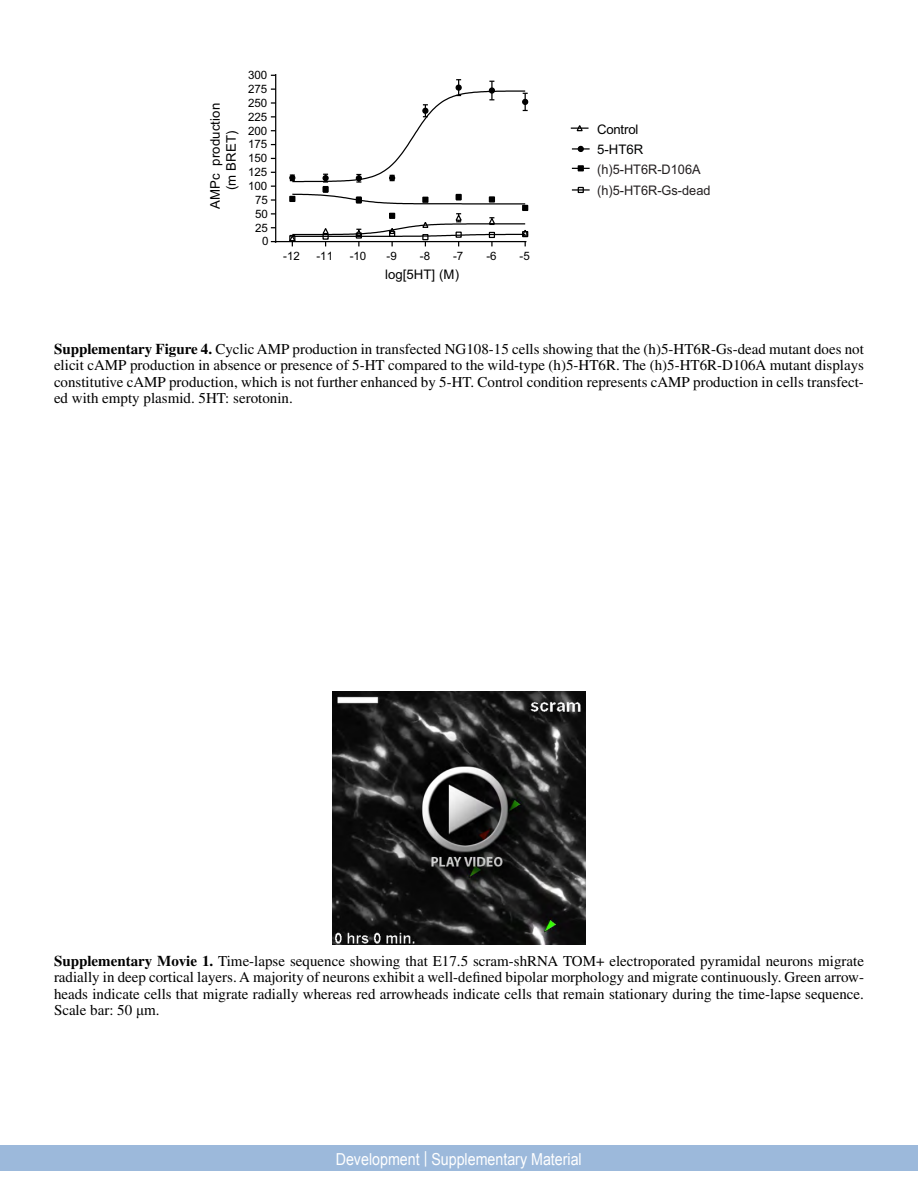
<style>
.page{position:relative;width:918px;height:1188px;background:#fff}
.page>*{position:absolute;margin:0;border:0;box-sizing:border-box;transform-origin:0 0}
.t1{font:16.5px "Arial";color:#fff;scale:.86 1}
.t2{font:15px/16.5px "Times";color:#000;text-align:justify}
.t3{font:13.2px/15.9px "Arial";letter-spacing:.01em;color:#000}
.t4{font:13.2px "Arial";color:#231f20}
.t5{font:13.2px "Arial";letter-spacing:-.015em;color:#000}
.t6{font:13.2px "Arial";color:#010202}
.t7{font:11.55px "Arial";color:#000}
.s1{font-weight:700}
.s2{font-family:"Times New Roman"}
</style>
<div class="page">
<hr style="left:274px;top:241px;width:252px;height:1px;background:#000">
<hr style="left:275px;top:74px;width:1px;height:169px;background:#000">
<svg style="left:288px;top:79px;width:241px;height:167px"></svg>
<svg style="left:571px;top:125px;width:18px;height:7px"></svg>
<svg style="left:572px;top:146px;width:18px;height:6px"></svg>
<svg style="left:572px;top:165px;width:18px;height:6px"></svg>
<svg style="left:572px;top:187px;width:18px;height:6px"></svg>
<img style="left:332px;top:692px;width:254px;height:253px">
<div style="left:0;top:1146px;width:918px;height:25px;background:#9cb9db"></div>
<p class="t7" style="left:248px;top:68px;width:21px">300</p>
<p class="t3" style="left:208px;top:190px;width:89px;text-indent:-19px;rotate:-90deg">AMPc production (m BRET)</p>
<p class="t7" style="left:248px;top:81px;width:21px">275</p>
<p class="t7" style="left:248px;top:95px;width:21px">250</p>
<p class="t7" style="left:248px;top:109px;width:21px">225</p>
<p class="t7" style="left:248px;top:123px;width:21px">200</p>
<p class="t7" style="left:248px;top:137px;width:21px">175</p>
<p class="t7" style="left:248px;top:151px;width:21px">150</p>
<p class="t7" style="left:248px;top:165px;width:21px">125</p>
<p class="t7" style="left:248px;top:178px;width:21px">100</p>
<p class="t7" style="left:255px;top:192px;width:14px">75</p>
<p class="t7" style="left:255px;top:206px;width:14px">50</p>
<p class="t7" style="left:255px;top:220px;width:14px">25</p>
<p class="t7" style="left:262px;top:234px;width:8px">0</p>
<p class="t7" style="left:283px;top:249px;width:18px">-12</p>
<p class="t7" style="left:316px;top:249px;width:18px">-11</p>
<p class="t7" style="left:350px;top:249px;width:18px">-10</p>
<p class="t7" style="left:387px;top:249px;width:12px">-9</p>
<p class="t7" style="left:420px;top:249px;width:12px">-8</p>
<p class="t7" style="left:453px;top:249px;width:12px">-7</p>
<p class="t7" style="left:486px;top:249px;width:12px">-6</p>
<p class="t7" style="left:520px;top:249px;width:12px">-5</p>
<p class="t3" style="left:385px;top:267px;width:76px">log[5HT] (M)</p>
<p class="t5" style="left:597px;top:121px;width:43px">Control</p>
<p class="t6" style="left:597px;top:141px;width:48px">5-HT6R</p>
<p class="t4" style="left:597px;top:181px;width:115px">(h)5-HT6R-Gs-dead</p>
<p class="t4" style="left:597px;top:161px;width:105px">(h)5-HT6R-D106A</p>
<p class="t2" style="left:54px;top:340px;width:812px"><span class="s1">Supplementary Figure 4.</span> Cyclic AMP production in transfected NG108-15 cells showing that the (h)5-HT6R-Gs-dead mutant does not elicit cAMP production in absence or presence of 5-HT compared to the wild-type (h)5-HT6R. The (h)5-HT6R-D106A mutant displays constitutive cAMP production, which is not further enhanced by 5-HT. Control condition represents cAMP production in cells transfect&shy;ed with empty plasmid. 5HT: serotonin.</p>
<p class="t2" style="left:54px;top:952px;width:812px"><span class="s1">Supplementary Movie 1.</span> Time-lapse sequence showing that E17.5 scram-shRNA TOM+ electroporated pyramidal neurons migrate radially in deep cortical layers. A majority of neurons exhibit a well-defined bipolar morphology and migrate continuously. Green arrow&shy;heads indicate cells that migrate radially whereas red arrowheads indicate cells that remain stationary during the time-lapse sequence.<br>Scale bar: 50 <span class="s2">μm</span>.</p>
<p class="t1" style="left:336px;top:1148px;width:288px">Development | Supplementary Material</p>
</div>
